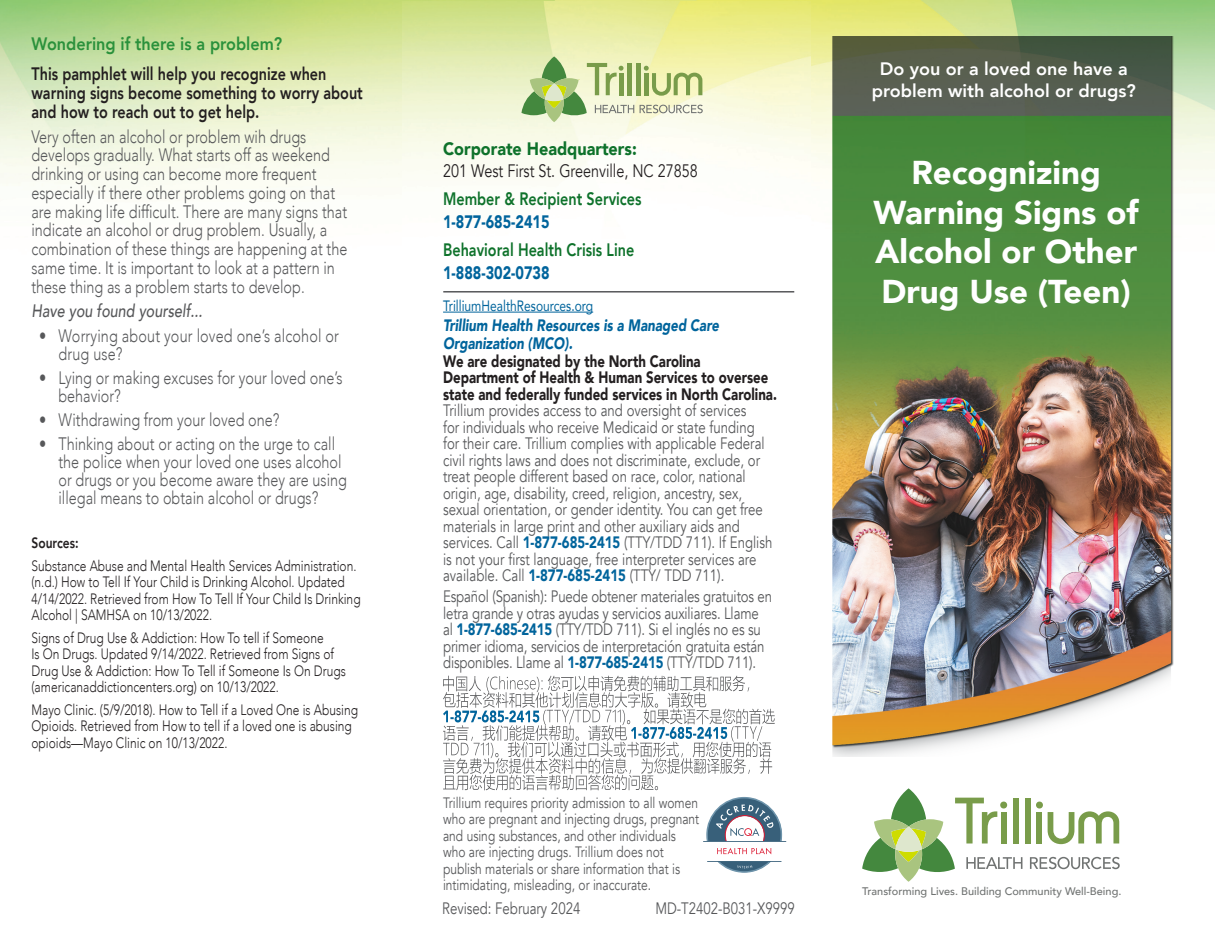
<style>
.page{position:relative;width:1215px;height:945px;background:#fff}
.page>*{position:absolute;margin:0;border:0;box-sizing:border-box;transform-origin:0 0}
.t1{font:900 33px/39.6px "Avenir";color:#fff;text-align:center}
.Body_Text_Document__minon{font:300 18px/18.8px "Avenir";color:#57585a;scale:.8 1}
.call_out{font:800 18px/18.8px "Avenir";color:#231f20;scale:.8 1}
.t2{font:800 18px/22.5px "Avenir";color:#0e722b;scale:.8 1}
.t3{font:18px/22.5px "Avenir";color:#231f20;scale:.8 1}
.t4{font:800 18px/21.6px "Avenir";color:#fff;text-align:center}
.Section_Header__Toc_Header___1{font:800 18px "Avenir";color:#2a913b;scale:.9 1}
.bullet_header{font:italic 500 18px "Avenir";color:#57585a;scale:.8 1}
.Brochure_mkt_Code{font:16.5px/16.5px "Avenir";color:#57585a;scale:.8 1}
.t5{font:italic 900 16.5px/18px "Avenir";color:#00649c;scale:.8 1}
.t6{font:300 15px/16.5px "Avenir";color:#231f20;scale:.8 1}
.t7{font:15px/16.5px "Avenir";color:#57585a;scale:.8 1}
.t8{font:15px "Avenir";color:#00649c;scale:.8 1}
.t9{font:800 15px "Avenir";color:#231f20;scale:.8 1}
.t10{font:500 10.95px "Avenir";color:#707372}
.s1{font-weight:900;color:#0e722b}
.s2{font-weight:900;color:#00649c}
.s3{font-style:normal;color:#231f20}
.s4{font-weight:900;color:#231f20}
</style>
<div class="page">
<img style="left:0;top:0;width:1215px;height:870px">
<img style="left:821px;top:36px;width:360px;height:721px">
<img style="left:403px;top:2px;width:408px;height:868px">
<svg style="left:640px;top:105px;width:63px;height:8px"></svg>
<hr style="left:636px;top:63px;width:4px;height:32px;background:#799c4a">
<svg style="left:644px;top:66px;width:58px;height:30px"></svg>
<svg style="left:521px;top:56px;width:113px;height:66px"></svg>
<hr style="left:443px;top:312px;width:150px;height:1px;background:#00649c">
<svg style="left:443px;top:676px;width:332px;height:114px"></svg>
<hr style="left:443px;top:291px;width:351px;height:2px;background:#57585a">
<svg style="left:717px;top:848px;width:54px;height:6px"></svg>
<hr style="left:707px;top:861px;width:74px;height:1px;background:#38607a">
<hr style="left:703px;top:841px;width:83px;height:1px;background:#38607a">
<svg style="left:706px;top:797px;width:76px;height:44px"></svg>
<svg style="left:717px;top:861px;width:54px;height:12px"></svg>
<svg style="left:1030px;top:857px;width:90px;height:12px"></svg>
<div style="left:1025px;top:798px;width:6px;height:45px;background:#799c4a"></div>
<div style="left:1037px;top:812px;width:5px;height:32px;background:#799c4a"></div>
<div style="left:1036px;top:802px;width:7px;height:7px;background:#799c4a;border-radius:50%"></div>
<svg style="left:1048px;top:811px;width:71px;height:33px"></svg>
<svg style="left:862px;top:788px;width:160px;height:94px"></svg>
<p class="Section_Header__Toc_Header___1" style="left:32px;top:29px;width:280px">Wondering if there is a problem?</p>
<p class="call_out" style="left:32px;top:65px;width:416px">This pamphlet will help you recognize when warning signs become something to worry about and how to reach out to get help.</p>
<p class="Body_Text_Document__minon" style="left:32px;top:127px;width:396px">Very often an alcohol or problem wih drugs develops gradually. What starts off as weekend drinking or using can become more frequent especially if there other problems going on that are making life difficult. There are many signs that indicate an alcohol or drug problem. Usually, a combination of these things are happening at the same time. It is important to look at a pattern in these thing as a problem starts to develop.</p>
<p class="bullet_header" style="left:32px;top:300px;width:215px">Have you found yourself...</p>
<p class="Body_Text_Document__minon" style="left:58px;top:327px;width:352px;line-height:18px;text-indent:-20px">• Worrying about your loved one’s alcohol or drug use?</p>
<p class="Body_Text_Document__minon" style="left:58px;top:369px;width:357px;line-height:18px;text-indent:-20px">• Lying or making excuses for your loved one’s behavior?</p>
<p class="Body_Text_Document__minon" style="left:39px;top:410px;width:302px">• Withdrawing from your loved one?</p>
<p class="Body_Text_Document__minon" style="left:58px;top:435px;width:362px;line-height:18px;text-indent:-20px">• Thinking about or acting on the urge to call the police when your loved one uses alcohol or drugs or you become aware they are using illegal means to obtain alcohol or drugs?</p>
<p class="t9" style="left:32px;top:531px;width:60px">Sources:</p>
<p class="t6" style="left:32px;top:557px;width:413px">Substance Abuse and Mental Health Services Administration. (n.d.) How to Tell If Your Child is Drinking Alcohol. Updated 4/14/2022. Retrieved from How To Tell If Your Child Is Drinking Alcohol | SAMHSA on 10/13/2022.</p>
<p class="t6" style="left:32px;top:629px;width:395px">Signs of Drug Use &amp; Addiction: How To tell if Someone<br>Is On Drugs. Updated 9/14/2022. Retrieved from Signs of Drug Use &amp; Addiction: How To Tell if Someone Is On Drugs (americanaddictioncenters.org) on 10/13/2022.</p>
<p class="t6" style="left:32px;top:701px;width:410px">Mayo Clinic. (5/9/2018). How to Tell if a Loved One is Abusing<br>Opioids. Retrieved from How to tell if a loved one is abusing opioids—Mayo Clinic on 10/13/2022.</p>
<p class="t3" style="left:443px;top:137px;width:320px"><span class="s1">Corporate Headquarters:<br></span>201 West First St. Greenville, NC 27858</p>
<p class="t2" style="left:443px;top:188px;width:250px">Member &amp; Recipient Services<br><span class="s2">1-877-685-2415</span></p>
<p class="t2" style="left:443px;top:239px;width:241px">Behavioral Health Crisis Line<br><span class="s2">1-888-302-0738</span></p>
<p class="t8" style="left:443px;top:294px;width:189px">TrilliumHealthResources.org</p>
<p class="t5" style="left:443px;top:316px;width:346px">Trillium Health Resources is a Managed Care<br>Organization (MCO).<br><span class="s3">We are designated by the North Carolina</span></p>
<p class="Brochure_mkt_Code" style="left:443px;top:370px;width:419px"><span class="s4">Department of Health &amp; Human Services to oversee state and federally funded services in North Carolina.<br></span>Trillium provides access to and oversight of services<br>for individuals who receive Medicaid or state funding<br>for their care. Trillium complies with applicable Federal civil rights laws and does not discriminate, exclude, or treat people different based on race, color, national origin, age, disability, creed, religion, ancestry, sex, sexual orientation, or gender identity. You can get free materials in large print and other auxiliary aids and services. Call <span class="s2">1-877-685-2415</span> (TTY/TDD 711). If English is not your first language, free interpreter services are available. Call <span class="s2">1-877-685-2415</span> (TTY/ TDD 711).</p>
<p class="Brochure_mkt_Code" style="left:443px;top:589px;width:413px">Español (Spanish): Puede obtener materiales gratuitos en letra grande y otras ayudas y servicios auxiliares. Llame al <span class="s2">1-877-685-2415</span> (TTY/TDD 711). Si el inglés no es su primer idioma, servicios de interpretación gratuita están disponibles. Llame al <span class="s2">1-877-685-2415</span> (TTY/TDD 711).</p>
<p class="t7" style="left:443px;top:795px;width:322px">Trillium requires priority admission to all women who are pregnant and injecting drugs, pregnant and using substances, and other individuals who are injecting drugs. Trillium does not publish materials or share information that is intimidating, misleading, or inaccurate.</p>
<p class="Brochure_mkt_Code" style="left:442px;top:900px;width:174px">Revised: February 2024</p>
<p class="Brochure_mkt_Code" style="left:655px;top:900px;width:176px">MD-T2402-B031-X9999</p>
<p class="t4" style="left:872px;top:58px;width:266px">Do you or a loved one have a problem with alcohol or drugs?</p>
<p class="t1" style="left:874px;top:152px;width:267px">Recognizing<br>Warning Signs of<br>Alcohol or Other<br>Drug Use (Teen)</p>
<p class="t10" style="left:862px;top:881px;width:261px">Transforming Lives. Building Community Well-Being.</p>
</div>
